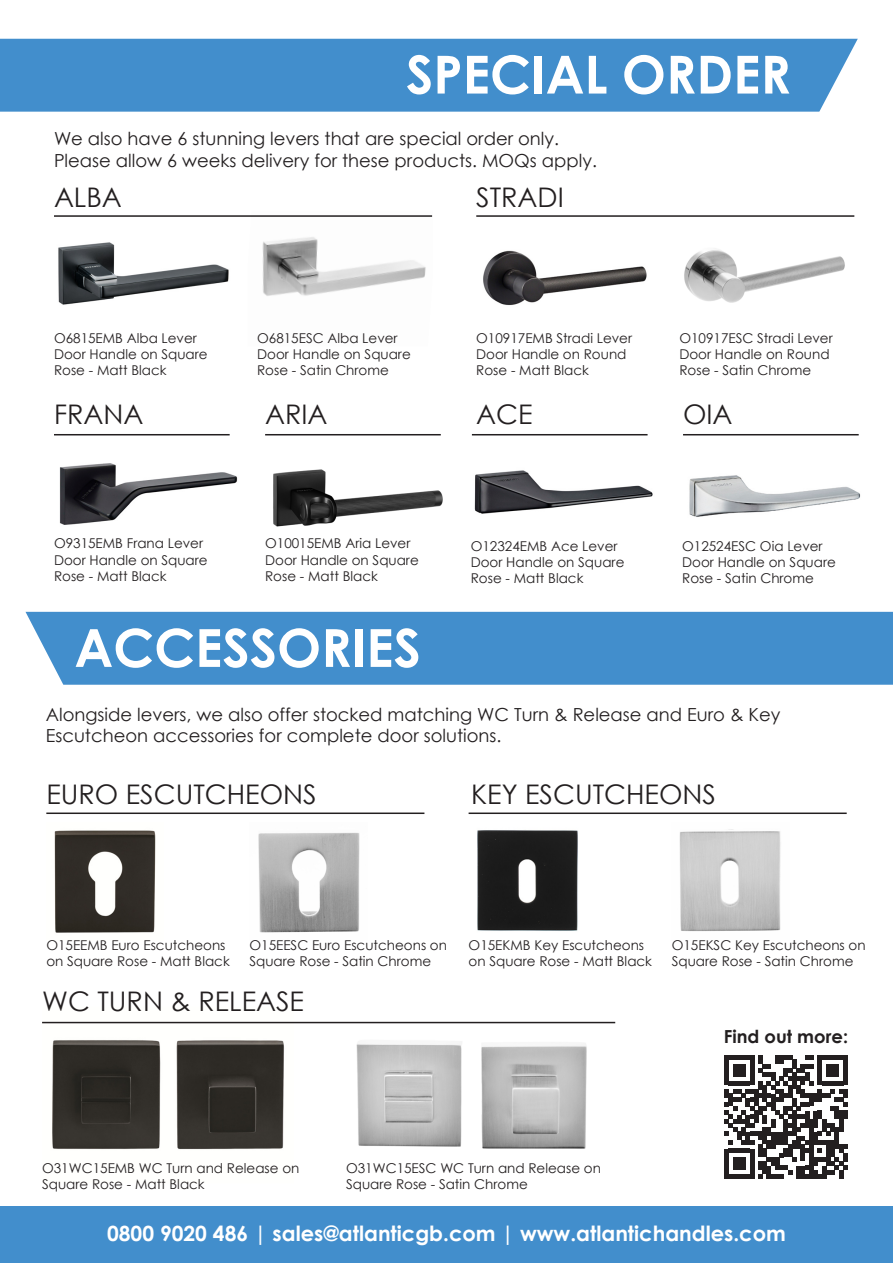
<style>
.page{position:relative;width:893px;height:1263px;background:#fff}
.page>*{position:absolute;margin:0;border:0;box-sizing:border-box;transform-origin:0 0}
.t1{font:700 52.5px "Century Gothic";color:#fff}
.t2{font:27px "Century Gothic";color:#231f20}
.t3{font:700 21px "Century Gothic";color:#fff}
.t4{font:18px/21.6px "Century Gothic";color:#231f20}
.t5{font:700 18px "Century Gothic";color:#231f20}
.t6{font:13.5px/16.2px "Century Gothic";color:#231f20}
</style>
<div class="page">
<img style="left:42px;top:1021px;width:252px;height:129px">
<img style="left:346px;top:1021px;width:252px;height:128px">
<img style="left:54px;top:830px;width:102px;height:103px">
<img style="left:477px;top:830px;width:101px;height:101px">
<img style="left:258px;top:832px;width:102px;height:101px">
<img style="left:679px;top:829px;width:102px;height:102px">
<hr style="left:46px;top:812px;width:378px;height:2px;background:#231f20">
<hr style="left:42px;top:1022px;width:573px;height:1px;background:#231f20">
<hr style="left:469px;top:812px;width:378px;height:2px;background:#231f20">
<img style="left:689px;top:475px;width:172px;height:42px">
<img style="left:474px;top:470px;width:179px;height:44px">
<div style="left:0;top:39px;width:858px;height:73px;background:#428ecc"></div>
<div style="left:26px;top:612px;width:867px;height:73px;background:#428ecc"></div>
<img style="left:54px;top:435px;width:184px;height:90px">
<img style="left:265px;top:435px;width:178px;height:92px">
<hr style="left:54px;top:434px;width:176px;height:1px;background:#231f20">
<hr style="left:472px;top:434px;width:176px;height:1px;background:#231f20">
<hr style="left:265px;top:434px;width:176px;height:1px;background:#231f20">
<hr style="left:683px;top:434px;width:176px;height:1px;background:#231f20">
<img style="left:58px;top:242px;width:171px;height:63px">
<img style="left:483px;top:250px;width:164px;height:56px">
<img style="left:262px;top:215px;width:171px;height:81px">
<img style="left:684px;top:250px;width:161px;height:53px">
<hr style="left:54px;top:215px;width:378px;height:2px;background:#231f20">
<hr style="left:476px;top:215px;width:378px;height:2px;background:#231f20">
<div style="left:0;top:1206px;width:893px;height:57px;background:#428ecc"></div>
<svg style="left:724px;top:1055px;width:123px;height:123px"></svg>
<p class="t1" style="left:406px;top:35px;width:386px">SPECIAL ORDER</p>
<p class="t4" style="left:54px;top:128px;width:544px">We also have 6 stunning levers that are special order only.<br>Please allow 6 weeks delivery for these products. MOQs apply.</p>
<p class="t2" style="left:54px;top:179px;width:69px">ALBA</p>
<p class="t2" style="left:476px;top:179px;width:89px">STRADI</p>
<p class="t6" style="left:54px;top:329px;width:155px">O6815EMB Alba Lever<br>Door Handle on Square<br>Rose - Matt Black</p>
<p class="t6" style="left:476px;top:329px;width:157px">O10917EMB Stradi Lever<br>Door Handle on Round<br>Rose - Matt Black</p>
<p class="t6" style="left:257px;top:329px;width:155px">O6815ESC Alba Lever<br>Door Handle on Square<br>Rose - Satin Chrome</p>
<p class="t6" style="left:679px;top:329px;width:155px">O10917ESC Stradi Lever<br>Door Handle on Round<br>Rose - Satin Chrome</p>
<p class="t2" style="left:54px;top:395px;width:91px">FRANA</p>
<p class="t2" style="left:265px;top:395px;width:64px">ARIA</p>
<p class="t6" style="left:54px;top:535px;width:155px">O9315EMB Frana Lever<br>Door Handle on Square<br>Rose - Matt Black</p>
<p class="t6" style="left:265px;top:535px;width:155px">O10015EMB Aria Lever<br>Door Handle on Square<br>Rose - Matt Black</p>
<p class="t1" style="left:74px;top:608px;width:348px">ACCESSORIES</p>
<p class="t2" style="left:476px;top:395px;width:58px">ACE</p>
<p class="t2" style="left:683px;top:395px;width:51px">OIA</p>
<p class="t6" style="left:471px;top:538px;width:155px">O12324EMB Ace Lever<br>Door Handle on Square<br>Rose - Matt Black</p>
<p class="t6" style="left:682px;top:538px;width:155px">O12524ESC Oia Lever<br>Door Handle on Square<br>Rose - Satin Chrome</p>
<p class="t4" style="left:46px;top:703px;width:736px">Alongside levers, we also offer stocked matching WC Turn &amp; Release and Euro &amp; Key<br>Escutcheon accessories for complete door solutions.</p>
<p class="t2" style="left:46px;top:775px;width:272px">EURO ESCUTCHEONS</p>
<p class="t2" style="left:471px;top:775px;width:246px">KEY ESCUTCHEONS</p>
<p class="t6" style="left:249px;top:936px;width:199px">O15EESC Euro Escutcheons on<br>Square Rose - Satin Chrome</p>
<p class="t6" style="left:672px;top:937px;width:195px">O15EKSC Key Escutcheons on<br>Square Rose - Satin Chrome</p>
<p class="t6" style="left:46px;top:937px;width:185px">O15EEMB Euro Escutcheons on Square Rose - Matt Black</p>
<p class="t6" style="left:469px;top:937px;width:185px">O15EKMB Key Escutcheons on Square Rose - Matt Black</p>
<p class="t2" style="left:42px;top:982px;width:264px">WC TURN &amp; RELEASE</p>
<p class="t6" style="left:42px;top:1160px;width:259px">O31WC15EMB WC Turn and Release on<br>Square Rose - Matt Black</p>
<p class="t6" style="left:346px;top:1160px;width:256px">O31WC15ESC WC Turn and Release on<br>Square Rose - Satin Chrome</p>
<p class="t5" style="left:724px;top:1023px;width:126px">Find out more:</p>
<p class="t3" style="left:107px;top:1217px;width:680px">0800 9020 486 | sales@atlanticgb.com | www.atlantichandles.com</p>
</div>
